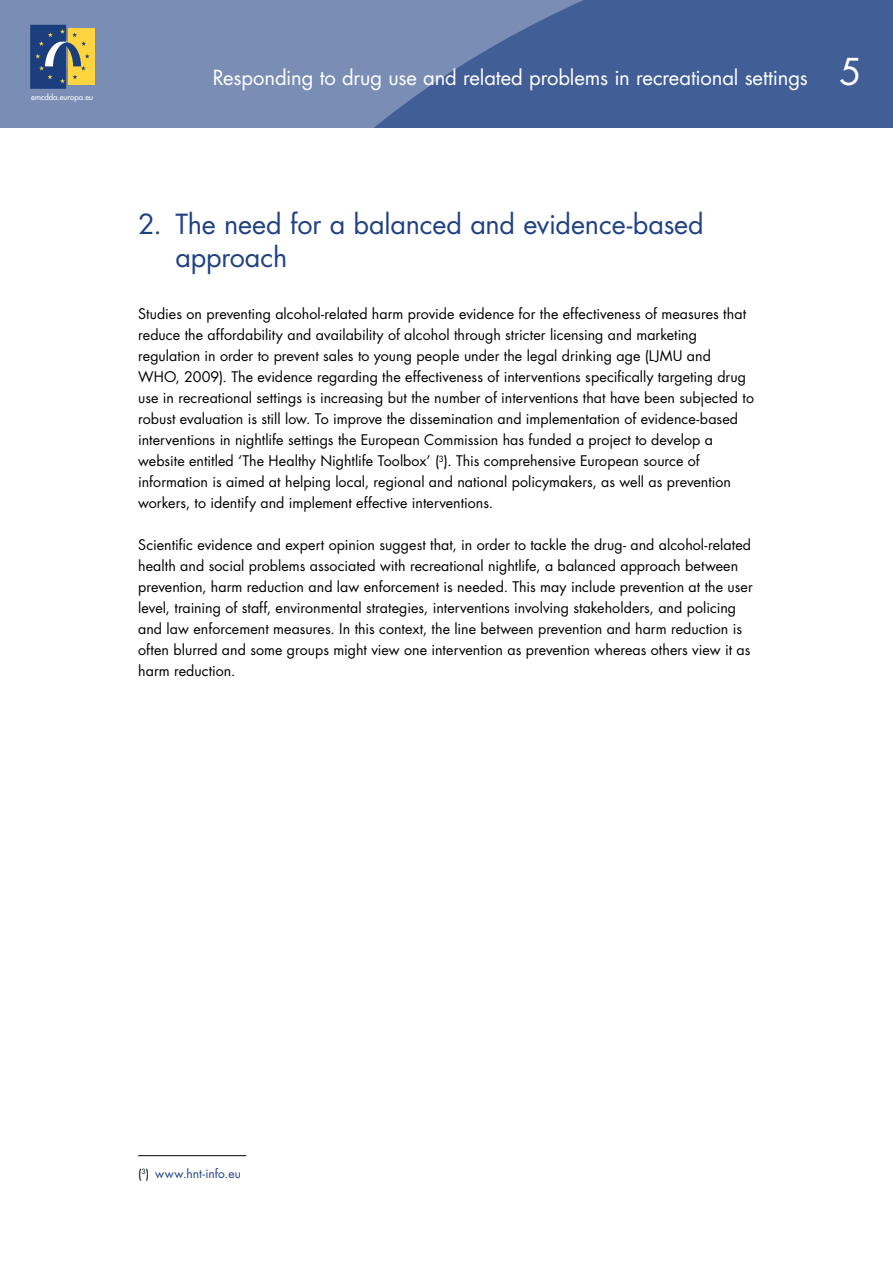
<style>
.page{position:relative;width:893px;height:1263px;background:#fff}
.page>*{position:absolute;margin:0;border:0;box-sizing:border-box;transform-origin:0 0}
._01-Titulo1{font:27px/33px "Futura";letter-spacing:-.005em;color:#204184}
.t1{font:20.25px "Futura";letter-spacing:-.005em;color:#fff}
._04-Texto_general{font:14.25px/21px "Futura";letter-spacing:.005em;color:#000}
._07-Nota_al_pie_de_p{font:12px "Futura";letter-spacing:.01em;color:#204184}
.t2{font:7.8px "Futura";color:#fff}
.s1{font-size:36px}
.s2{color:#000}
</style>
<div class="page">
<div style="left:0;top:0;width:893px;height:128px;background:#798db5"></div>
<svg style="left:61px;top:0;width:832px;height:128px;fill:#425e97"></svg>
<div style="left:68px;top:29px;width:26px;height:56px;background:#ffd43f"></div>
<svg style="left:30px;top:25px;width:60px;height:64px"></svg>
<hr style="left:138px;top:1155px;width:108px;height:1px;background:#000">
<p class="t2" style="left:31px;top:92px;width:63px">emcdda.europa.eu</p>
<h2 class="t1" style="left:213px;top:64px;width:650px">Responding to drug use and related problems in recreational settings <span class="s1">5</span></h2>
<p class="_01-Titulo1" style="left:175px;top:207px;width:530px;text-indent:-37px">2. The need for a balanced and evidence-based approach</p>
<p class="_04-Texto_general" style="left:138px;top:303px;width:617px">Studies on preventing alcohol-related harm provide evidence for the effectiveness of measures that reduce the affordability and availability of alcohol through stricter licensing and marketing regulation in order to prevent sales to young people under the legal drinking age (LJMU and WHO, 2009). The evidence regarding the effectiveness of interventions specifically targeting drug use in recreational settings is increasing but the number of interventions that have been subjected to robust evaluation is still low. To improve the dissemination and implementation of evidence-based interventions in nightlife settings the European Commission has funded a project to develop a website entitled ‘The Healthy Nightlife Toolbox’ (<sup>3</sup>). This comprehensive European source of information is aimed at helping local, regional and national policymakers, as well as prevention workers, to identify and implement effective interventions.</p>
<p class="_04-Texto_general" style="left:138px;top:534px;width:616px">Scientific evidence and expert opinion suggest that, in order to tackle the drug- and alcohol-related health and social problems associated with recreational nightlife, a balanced approach between prevention, harm reduction and law enforcement is needed. This may include prevention at the user level, training of staff, environmental strategies, interventions involving stakeholders, and policing and law enforcement measures. In this context, the line between prevention and harm reduction is often blurred and some groups might view one intervention as prevention whereas others view it as harm reduction.</p>
<p class="_07-Nota_al_pie_de_p" style="left:138px;top:1165px;width:104px"><span class="s2">(</span><sup>3</sup><span class="s2">)</span> www.hnt-info.eu</p>
</div>
